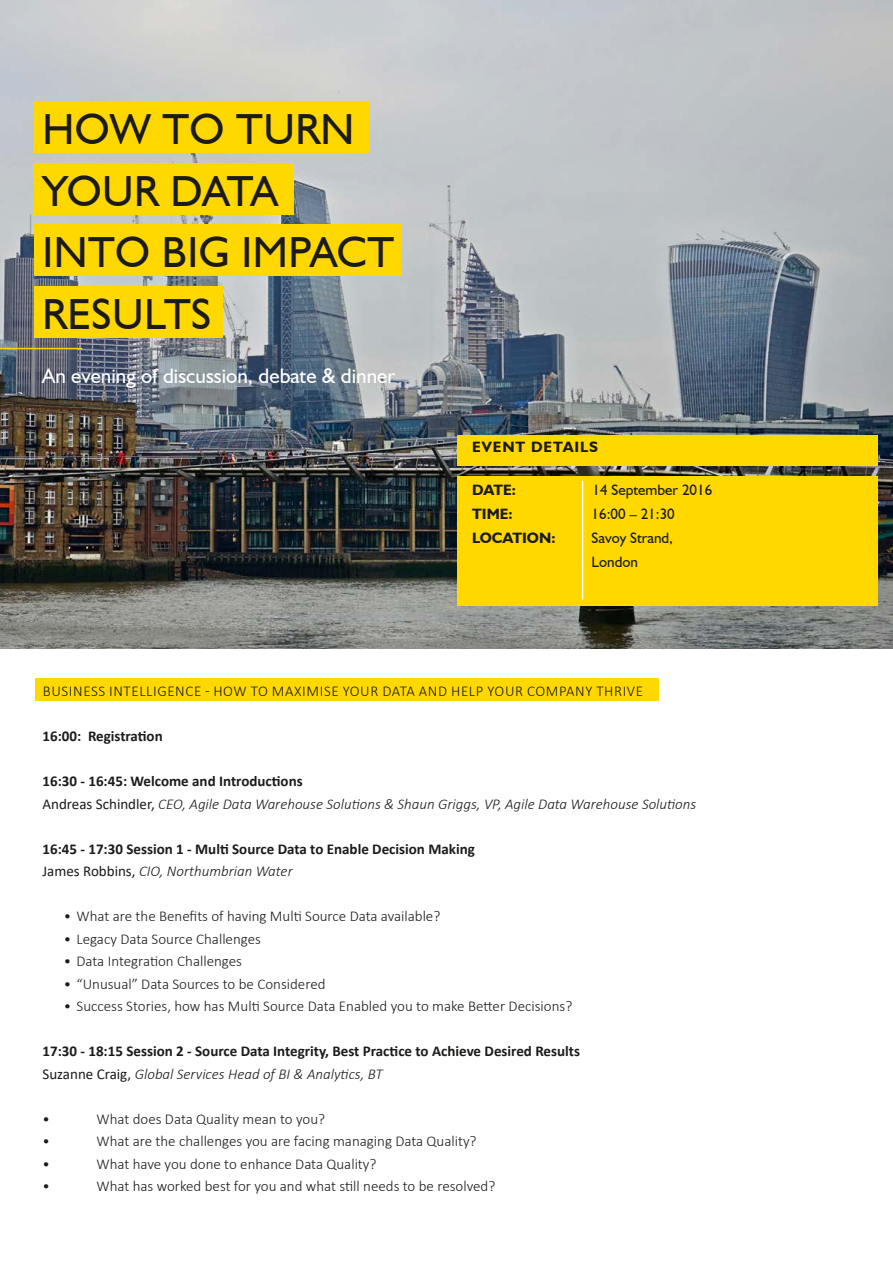
<style>
.page{position:relative;width:893px;height:1263px;background:#fff}
.page>*{position:absolute;margin:0;border:0;box-sizing:border-box;transform-origin:0 0}
.t1{font:43.5px/61.5px "Humanist 521 BT";letter-spacing:.01em;color:#1b1b1a}
.t2{font:21px "Humanist 521 BT";color:#fff}
.t3{font:300 15px "Calibri";color:#1b1b1a}
.t4{font:700 15px/22.5px "Calibri";color:#1b1b1a}
.t5{font:italic 300 15px/22.5px "Calibri";color:#1b1b1a}
.t6{font:300 15px "Calibri";letter-spacing:.04em;color:#1b1b1a}
.t7{font:15px/24px "Humanist 521 BT";color:#1b1b1a}
.t8{font:700 15px "Humanist 521 BT";color:#1b1b1a}
.t9{font:700 15px "Humanist 521 BT";letter-spacing:.06em;color:#1b1b1a}
.s1{font-weight:700;font-style:normal}
.s2{font-weight:400;font-style:normal}
.s3{font-weight:400}
.s4{font-weight:300;font-style:italic}
</style>
<div class="page">
<img style="left:0;top:0;width:893px;height:649px">
<div style="left:457px;top:477px;width:420px;height:129px;background:#ffd800"></div>
<div style="left:35px;top:679px;width:624px;height:22px;background:#ffd800"></div>
<div style="left:457px;top:435px;width:420px;height:31px;background:#ffd800"></div>
<hr style="left:0;top:348px;width:82px;height:1px;background:#ffd800">
<div style="left:34px;top:164px;width:259px;height:51px;background:#ffd800"></div>
<div style="left:34px;top:102px;width:336px;height:51px;background:#ffd800"></div>
<div style="left:34px;top:225px;width:366px;height:51px;background:#ffd800"></div>
<div style="left:34px;top:287px;width:189px;height:51px;background:#ffd800"></div>
<hr style="left:582px;top:481px;width:1px;height:119px;background:#fffffe">
<h1 class="t1" style="left:43px;top:98px;width:353px">HOW TO TURN<br>YOUR DATA<br>INTO BIG IMPACT<br>RESULTS</h1>
<h2 class="t2" style="left:42px;top:363px;width:354px">An evening of discussion, debate &amp; dinner</h2>
<p class="t9" style="left:472px;top:438px;width:128px">EVENT DETAILS</p>
<p class="t8" style="left:472px;top:481px;width:45px">DATE:</p>
<p class="t7" style="left:592px;top:478px;width:121px">14 September 2016</p>
<p class="t8" style="left:472px;top:505px;width:42px">TIME:</p>
<p class="t7" style="left:592px;top:502px;width:85px">16:00 – 21:30</p>
<p class="t8" style="left:472px;top:529px;width:85px">LOCATION:</p>
<p class="t7" style="left:592px;top:526px;width:83px">Savoy Strand,<br>London</p>
<p class="t6" style="left:43px;top:682px;width:602px">BUSINESS INTELLIGENCE - HOW TO MAXIMISE YOUR DATA AND HELP YOUR COMPANY THRIVE</p>
<p class="t4" style="left:43px;top:725px;width:122px">16:00: Registration</p>
<p class="t5" style="left:43px;top:770px;width:655px"><span class="s1">16:30 - 16:45: Welcome and Introductions<br></span><span class="s2">Andreas Schindler,</span> CEO, Agile Data Warehouse Solutions &amp; Shaun Griggs, VP, Agile Data Warehouse Solutions</p>
<p class="t4" style="left:43px;top:837px;width:434px">16:45 - 17:30 Session 1 - Multi Source Data to Enable Decision Making<br><span class="s3">James Robbins,</span> <span class="s4">CIO, Northumbrian Water</span></p>
<p class="t3" style="left:64px;top:907px;width:378px">• What are the Benefits of having Multi Source Data available?</p>
<p class="t3" style="left:64px;top:929px;width:199px">• Legacy Data Source Challenges</p>
<p class="t3" style="left:64px;top:952px;width:180px">• Data Integration Challenges</p>
<p class="t3" style="left:64px;top:974px;width:263px">• “Unusual” Data Sources to be Considered</p>
<p class="t3" style="left:64px;top:997px;width:510px">• Success Stories, how has Multi Source Data Enabled you to make Better Decisions?</p>
<p class="t4" style="left:43px;top:1040px;width:539px">17:30 - 18:15 Session 2 - Source Data Integrity, Best Practice to Achieve Desired Results<br><span class="s3">Suzanne Craig,</span> <span class="s4">Global Services Head of BI &amp; Analytics, BT</span></p>
<p class="t3" style="left:43px;top:1109px;width:9px">•</p>
<p class="t3" style="left:97px;top:1109px;width:230px">What does Data Quality mean to you?</p>
<p class="t3" style="left:43px;top:1132px;width:9px">•</p>
<p class="t3" style="left:97px;top:1132px;width:382px">What are the challenges you are facing managing Data Quality?</p>
<p class="t3" style="left:43px;top:1154px;width:9px">•</p>
<p class="t3" style="left:97px;top:1154px;width:281px">What have you done to enhance Data Quality?</p>
<p class="t3" style="left:43px;top:1177px;width:9px">•</p>
<p class="t3" style="left:97px;top:1177px;width:400px">What has worked best for you and what still needs to be resolved?</p>
</div>
